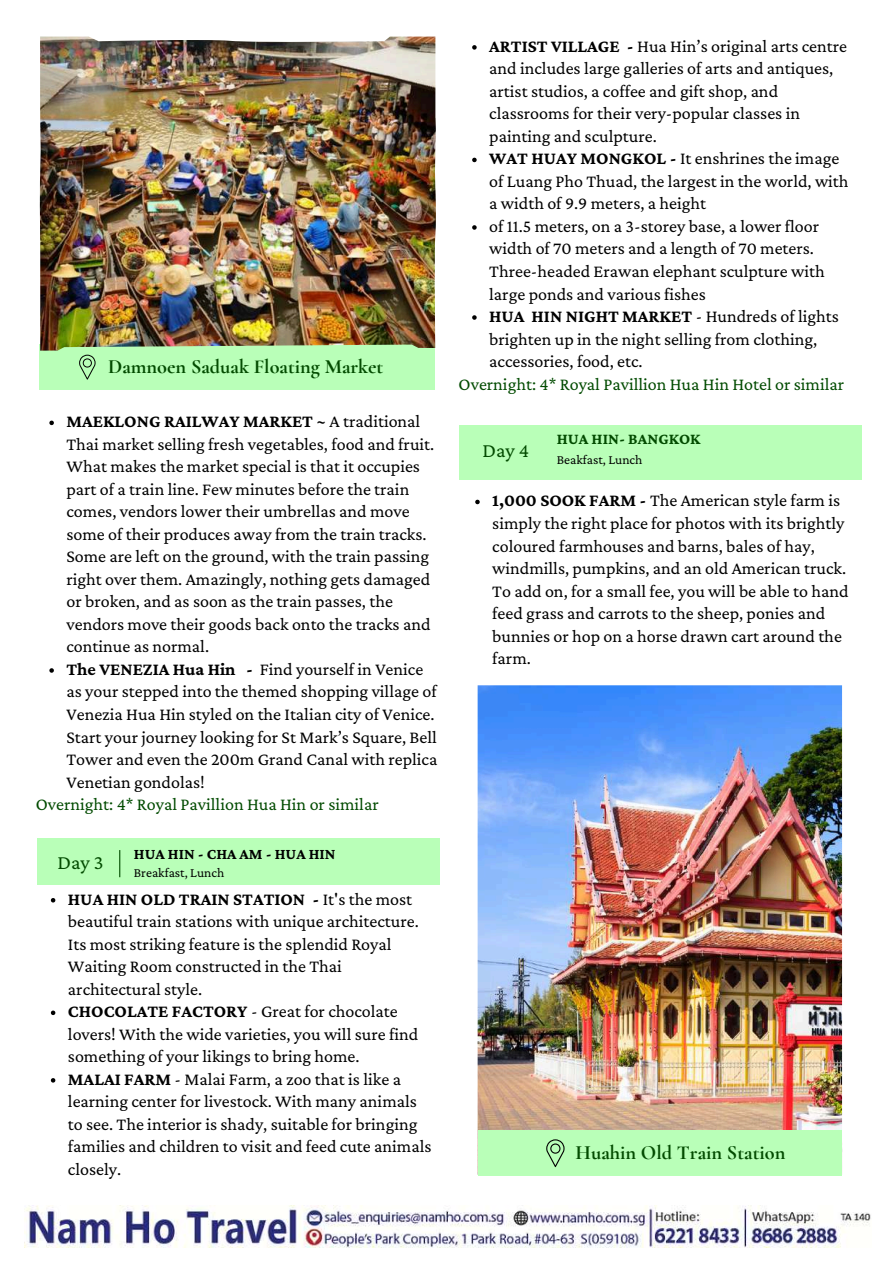
<style>
.page{position:relative;width:894px;height:1264px;background:#fff}
.page>*{position:absolute;margin:0;border:0;box-sizing:border-box;transform-origin:0 0}
.t1{font:20.4px "Crimson Pro";color:#024b00}
.t2{font:700 20.25px "Cormorant Garamond";color:#024b00}
.t3{font:18px/22.5px "Crimson Pro";color:#000}
.t4{font:18px "Crimson Pro";color:#024b00}
.t5{font:700 16.05px "Crimson Pro";color:#024b00}
.t6{font:700 15.75px "Crimson Pro";color:#000}
.t7{font:13.5px "Crimson Pro";color:#000}
.s1{font-weight:700}
</style>
<div class="page">
<div style="left:40px;top:344px;width:395px;height:45px;background:#b9ffb8"></div>
<svg style="left:79px;top:355px;width:16px;height:24px"></svg>
<img style="left:40px;top:37px;width:396px;height:313px">
<div style="left:37px;top:838px;width:402px;height:47px;background:#b9ffb8"></div>
<svg style="left:119px;top:850px;width:1px;height:27px"></svg>
<img style="left:477px;top:685px;width:366px;height:491px">
<div style="left:478px;top:1130px;width:363px;height:45px;background:#b9ffb8"></div>
<svg style="left:546px;top:1139px;width:18px;height:28px"></svg>
<svg style="left:51px;top:898px;width:4px;height:4px"></svg>
<svg style="left:51px;top:1010px;width:4px;height:5px"></svg>
<svg style="left:51px;top:1078px;width:4px;height:4px"></svg>
<svg style="left:472px;top:45px;width:4px;height:5px"></svg>
<svg style="left:472px;top:158px;width:4px;height:4px"></svg>
<svg style="left:472px;top:225px;width:4px;height:5px"></svg>
<svg style="left:472px;top:315px;width:4px;height:5px"></svg>
<svg style="left:49px;top:420px;width:5px;height:5px"></svg>
<svg style="left:49px;top:668px;width:5px;height:4px"></svg>
<div style="left:459px;top:425px;width:402px;height:54px;background:#b9ffb8"></div>
<svg style="left:475px;top:499px;width:4px;height:5px"></svg>
<img style="left:25px;top:1205px;width:846px;height:42px">
<p class="t2" style="left:108px;top:354px;width:277px">Damnoen Saduak Floating Market</p>
<p class="t3" style="left:66px;top:410px;width:372px"><span class="s1">MAEKLONG RAILWAY MARKET ~</span> A traditional Thai market selling fresh vegetables, food and fruit.<br>What makes the market special is that it occupies part of a train line. Few minutes before the train comes, vendors lower their umbrellas and move some of their produces away from the train tracks.<br>Some are left on the ground, with the train passing right over them. Amazingly, nothing gets damaged or broken, and as soon as the train passes, the vendors move their goods back onto the tracks and continue as normal.<br><span class="s1">The VENEZIA Hua Hin -</span> Find yourself in Venice as your stepped into the themed shopping village of Venezia Hua Hin styled on the Italian city of Venice.<br>Start your journey looking for St Mark’s Square, Bell Tower and even the 200m Grand Canal with replica Venetian gondolas!</p>
<p class="t4" style="left:36px;top:794px;width:344px">Overnight: 4* Royal Pavillion Hua Hin or similar</p>
<p class="t1" style="left:58px;top:850px;width:47px">Day 3</p>
<p class="t6" style="left:134px;top:845px;width:203px">HUA HIN - CHA AM - HUA HIN</p>
<p class="t7" style="left:134px;top:865px;width:92px">Breakfast, Lunch</p>
<p class="t3" style="left:68px;top:887px;width:365px"><span class="s1">HUA HIN OLD TRAIN STATION -</span> It's the most beautiful train stations with unique architecture.<br>Its most striking feature is the splendid Royal Waiting Room constructed in the Thai architectural style.<br><span class="s1">CHOCOLATE FACTORY</span> - Great for chocolate lovers! With the wide varieties, you will sure find something of your likings to bring home.<br><span class="s1">MALAI FARM</span> - Malai Farm, a zoo that is like a learning center for livestock. With many animals to see. The interior is shady, suitable for bringing families and children to visit and feed cute animals closely.</p>
<p class="t3" style="left:489px;top:34px;width:361px"><span class="s1">ARTIST VILLAGE -</span> Hua Hin’s original arts centre and includes large galleries of arts and antiques, artist studios, a coffee and gift shop, and classrooms for their very-popular classes in painting and sculpture.<br><span class="s1">WAT HUAY MONGKOL -</span> It enshrines the image of Luang Pho Thuad, the largest in the world, with a width of 9.9 meters, a height<br>of 11.5 meters, on a 3-storey base, a lower floor width of 70 meters and a length of 70 meters.<br>Three-headed Erawan elephant sculpture with large ponds and various fishes<br><span class="s1">HUA HIN NIGHT MARKET</span> - Hundreds of lights brighten up in the night selling from clothing, accessories, food, etc.</p>
<p class="t4" style="left:458px;top:373px;width:387px">Overnight: 4* Royal Pavillion Hua Hin Hotel or similar</p>
<p class="t5" style="left:556px;top:430px;width:145px">HUA HIN- BANGKOK</p>
<p class="t7" style="left:556px;top:452px;width:87px">Beakfast, Lunch</p>
<p class="t3" style="left:492px;top:489px;width:357px"><span class="s1">1,000 SOOK FARM -</span> The American style farm is simply the right place for photos with its brightly coloured farmhouses and barns, bales of hay, windmills, pumpkins, and an old American truck.<br>To add on, for a small fee, you will be able to hand feed grass and carrots to the sheep, ponies and bunnies or hop on a horse drawn cart around the farm.</p>
<p class="t1" style="left:482px;top:439px;width:48px">Day 4</p>
<p class="t2" style="left:575px;top:1140px;width:211px">Huahin Old Train Station</p>
</div>
